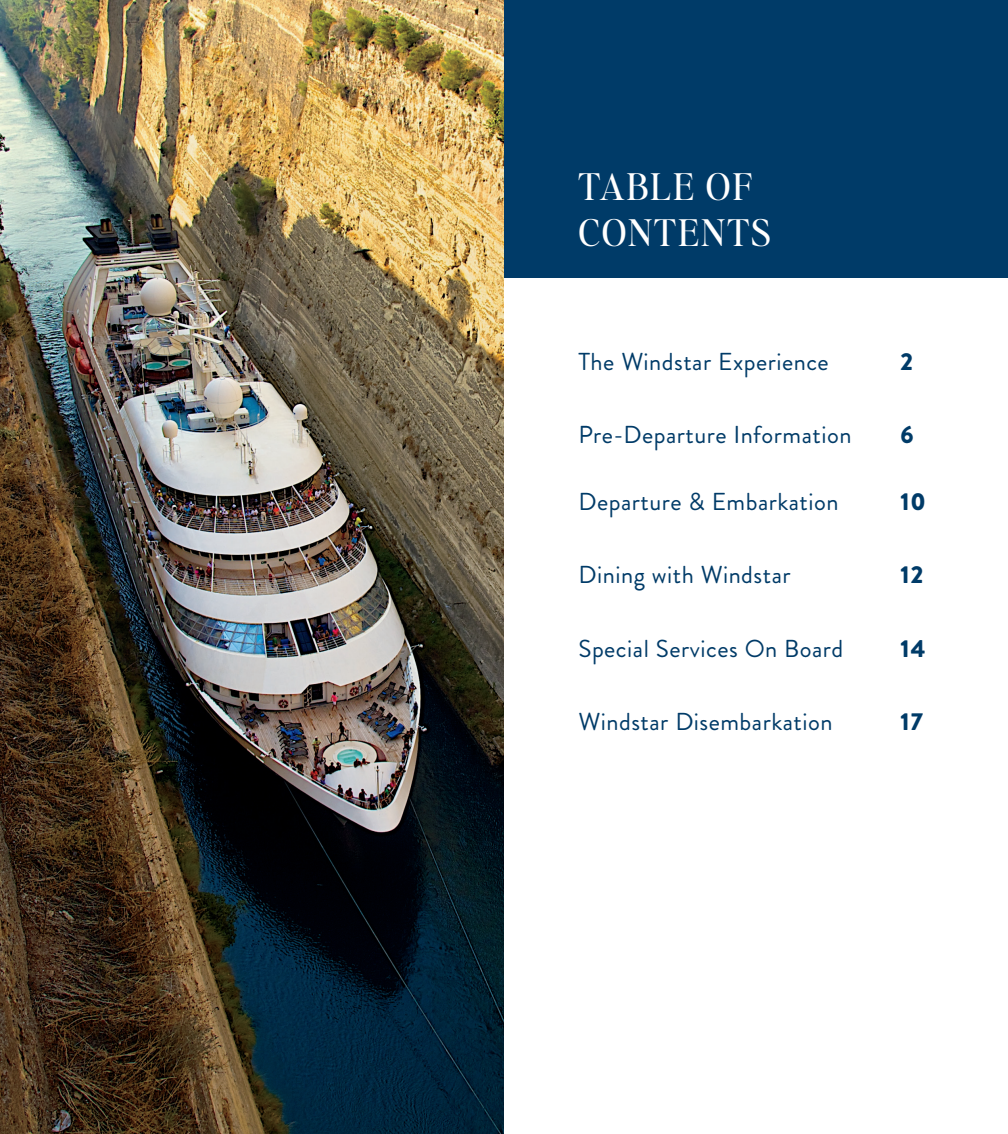
<style>
.page{position:relative;width:1008px;height:1134px;background:#fff}
.page>*{position:absolute;margin:0;border:0;box-sizing:border-box;transform-origin:0 0}
.cap_type{font:36.75px "Editor's Note";letter-spacing:.06em;color:#fff}
.yellow_type{font:36.75px "Editor's Note";letter-spacing:.05em;color:#fff}
.subhead{font:24.5px "Brandon Grotesque";letter-spacing:.02em;color:#003b68}
.subhead-2{font:900 24.5px "Brandon Grotesque";letter-spacing:.035em;color:#003b68}
</style>
<div class="page">
<div style="left:489px;top:0;width:519px;height:278px;background:#003b68"></div>
<img style="left:0;top:0;width:504px;height:1134px">
<p class="yellow_type" style="left:579px;top:162px;width:175px">TABLE OF</p>
<p class="cap_type" style="left:579px;top:208px;width:194px">CONTENTS</p>
<p class="subhead" style="left:579px;top:344px;width:252px">The Windstar Experience</p>
<p class="subhead-2" style="left:901px;top:344px;width:14px">2</p>
<p class="subhead" style="left:579px;top:418px;width:274px">Pre-Departure Information</p>
<p class="subhead-2" style="left:901px;top:417px;width:15px">6</p>
<p class="subhead" style="left:579px;top:484px;width:261px">Departure &amp; Embarkation</p>
<p class="subhead-2" style="left:901px;top:484px;width:27px">10</p>
<p class="subhead" style="left:579px;top:558px;width:213px">Dining with Windstar</p>
<p class="subhead-2" style="left:901px;top:557px;width:24px">12</p>
<p class="subhead" style="left:579px;top:631px;width:266px">Special Services On Board</p>
<p class="subhead-2" style="left:901px;top:631px;width:26px">14</p>
<p class="subhead" style="left:579px;top:705px;width:255px">Windstar Disembarkation</p>
<p class="subhead-2" style="left:901px;top:704px;width:24px">17</p>
</div>
